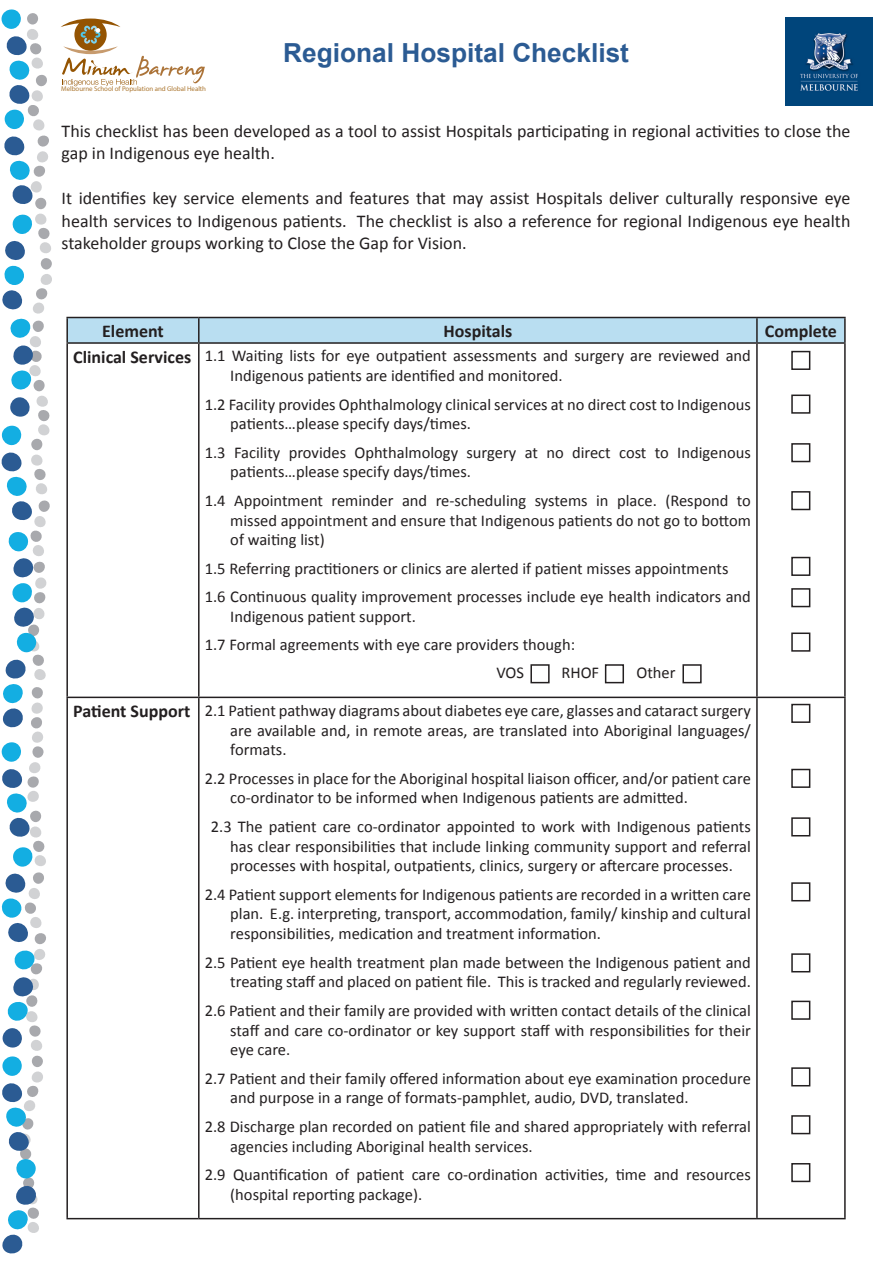
<style>
.page{position:relative;width:893px;height:1263px;background:#fff}
.page>*{position:absolute;margin:0;border:0;box-sizing:border-box;transform-origin:0 0}
.t1{font:700 26.25px "Arial";color:#2b5b93}
.t2{font:18px/22.5px "Calibri";color:#231f20}
.t3{font:700 18px "Calibri";color:#231f20}
.t4{font:16.5px/19.8px "Calibri";color:#231f20}
.t5{font:6.9px "Myriad Pro";letter-spacing:-.005em;color:#ac7731}
</style>
<div class="page">
<div style="left:35px;top:197px;width:12px;height:12px;background:#a8a9ad;border-radius:5px"></div>
<div style="left:23px;top:1177px;width:11px;height:12px;background:#a8a9ad;border-radius:5px"></div>
<svg style="left:1px;top:9px;width:48px;height:196px"></svg>
<svg style="left:2px;top:1185px;width:37px;height:69px"></svg>
<svg style="left:1px;top:213px;width:51px;height:966px"></svg>
<svg style="left:61px;top:19px;width:144px;height:67px"></svg>
<img style="left:786px;top:17px;width:87px;height:89px">
<div style="left:68px;top:318px;width:776px;height:24px;background:#b9def1"></div>
<hr style="left:66px;top:317px;width:133px;height:1px;background:#231f20">
<hr style="left:66px;top:318px;width:2px;height:24px;background:#231f20">
<hr style="left:66px;top:342px;width:133px;height:2px;background:#231f20">
<hr style="left:66px;top:344px;width:2px;height:353px;background:#231f20">
<hr style="left:198px;top:344px;width:2px;height:353px;background:#231f20">
<hr style="left:756px;top:344px;width:2px;height:353px;background:#231f20">
<hr style="left:844px;top:344px;width:2px;height:353px;background:#231f20">
<hr style="left:66px;top:697px;width:133px;height:1px;background:#231f20">
<hr style="left:66px;top:698px;width:2px;height:520px;background:#231f20">
<hr style="left:199px;top:697px;width:558px;height:1px;background:#231f20">
<hr style="left:198px;top:698px;width:2px;height:520px;background:#231f20">
<hr style="left:757px;top:697px;width:89px;height:1px;background:#231f20">
<hr style="left:756px;top:698px;width:2px;height:520px;background:#231f20">
<hr style="left:844px;top:698px;width:2px;height:520px;background:#231f20">
<hr style="left:66px;top:1218px;width:133px;height:1px;background:#231f20">
<hr style="left:199px;top:1218px;width:558px;height:1px;background:#231f20">
<hr style="left:757px;top:1218px;width:89px;height:1px;background:#231f20">
<hr style="left:198px;top:318px;width:2px;height:24px;background:#231f20">
<hr style="left:199px;top:317px;width:558px;height:1px;background:#231f20">
<hr style="left:757px;top:317px;width:89px;height:1px;background:#231f20">
<hr style="left:756px;top:318px;width:2px;height:24px;background:#231f20">
<hr style="left:844px;top:318px;width:2px;height:24px;background:#231f20">
<hr style="left:199px;top:342px;width:558px;height:2px;background:#231f20">
<hr style="left:757px;top:342px;width:89px;height:2px;background:#231f20">
<div style="left:791px;top:351px;width:19px;height:19px;border:2px solid #231f20"></div>
<div style="left:530px;top:664px;width:20px;height:19px;border:2px solid #231f20"></div>
<div style="left:605px;top:664px;width:19px;height:19px;border:2px solid #231f20"></div>
<div style="left:682px;top:664px;width:20px;height:19px;border:2px solid #231f20"></div>
<div style="left:791px;top:394px;width:19px;height:20px;border:2px solid #231f20"></div>
<div style="left:791px;top:443px;width:19px;height:19px;border:2px solid #231f20"></div>
<div style="left:791px;top:491px;width:19px;height:19px;border:2px solid #231f20"></div>
<div style="left:791px;top:557px;width:19px;height:19px;border:2px solid #231f20"></div>
<div style="left:791px;top:588px;width:19px;height:19px;border:2px solid #231f20"></div>
<div style="left:791px;top:632px;width:19px;height:20px;border:2px solid #231f20"></div>
<div style="left:791px;top:704px;width:19px;height:19px;border:2px solid #231f20"></div>
<div style="left:791px;top:769px;width:19px;height:19px;border:2px solid #231f20"></div>
<div style="left:791px;top:817px;width:19px;height:19px;border:2px solid #231f20"></div>
<div style="left:791px;top:882px;width:19px;height:19px;border:2px solid #231f20"></div>
<div style="left:791px;top:953px;width:19px;height:19px;border:2px solid #231f20"></div>
<div style="left:791px;top:1001px;width:19px;height:19px;border:2px solid #231f20"></div>
<div style="left:791px;top:1067px;width:19px;height:19px;border:2px solid #231f20"></div>
<div style="left:791px;top:1115px;width:19px;height:19px;border:2px solid #231f20"></div>
<div style="left:791px;top:1163px;width:19px;height:19px;border:2px solid #231f20"></div>
<p class="t5" style="left:61px;top:85px;width:146px">Melbourne School of Population and Global Health</p>
<p class="t1" style="left:283px;top:35px;width:347px">Regional Hospital Checklist</p>
<p class="t2" style="left:62px;top:120px;width:790px">This checklist has been developed as a tool to assist Hospitals participating in regional activities to close the gap in Indigenous eye health.</p>
<p class="t2" style="left:62px;top:187px;width:790px;text-align:justify">It identifies key service elements and features that may assist Hospitals deliver culturally responsive eye health services to Indigenous patients. The checklist is also a reference for regional Indigenous eye health stakeholder groups working to Close the Gap for Vision.</p>
<p class="t3" style="left:102px;top:319px;width:63px">Element</p>
<p class="t3" style="left:443px;top:319px;width:70px">Hospitals</p>
<p class="t3" style="left:765px;top:319px;width:73px">Complete</p>
<p class="t3" style="left:73px;top:345px;width:120px">Clinical Services</p>
<p class="t4" style="left:230px;top:346px;width:522px;text-indent:-26px">1.1 Waiting lists for eye outpatient assessments and surgery are reviewed and<br>Indigenous patients are identified and monitored.</p>
<p class="t4" style="left:230px;top:394px;width:522px;text-indent:-26px">1.2 Facility provides Ophthalmology clinical services at no direct cost to Indigenous patients…please specify days/times.</p>
<p class="t4" style="left:230px;top:442px;width:522px;text-indent:-26px">1.3 Facility provides Ophthalmology surgery at no direct cost to Indigenous patients…please specify days/times.</p>
<p class="t4" style="left:230px;top:490px;width:522px;text-align:justify;text-indent:-26px">1.4 Appointment reminder and re-scheduling systems in place. (Respond to missed appointment and ensure that Indigenous patients do not go to bottom of waiting list)</p>
<p class="t4" style="left:205px;top:558px;width:525px">1.5 Referring practitioners or clinics are alerted if patient misses appointments</p>
<p class="t4" style="left:230px;top:587px;width:522px;text-indent:-26px">1.6 Continuous quality improvement processes include eye health indicators and<br>Indigenous patient support.</p>
<p class="t4" style="left:205px;top:635px;width:372px">1.7 Formal agreements with eye care providers though:</p>
<p class="t4" style="left:496px;top:663px;width:29px">VOS</p>
<p class="t4" style="left:561px;top:663px;width:39px">RHOF</p>
<p class="t4" style="left:636px;top:663px;width:41px">Other</p>
<p class="t3" style="left:73px;top:699px;width:119px">Patient Support</p>
<p class="t4" style="left:230px;top:700px;width:522px;text-align:justify;text-indent:-26px">2.1 Patient pathway diagrams about diabetes eye care, glasses and cataract surgery are available and, in remote areas, are translated into Aboriginal languages/ formats.</p>
<p class="t4" style="left:230px;top:768px;width:522px;text-indent:-26px">2.2 Processes in place for the Aboriginal hospital liaison officer, and/or patient care co-ordinator to be informed when Indigenous patients are admitted.</p>
<p class="t4" style="left:230px;top:816px;width:522px;text-align:justify;text-indent:-19px">2.3 The patient care co-ordinator appointed to work with Indigenous patients has clear responsibilities that include linking community support and referral processes with hospital, outpatients, clinics, surgery or aftercare processes.</p>
<p class="t4" style="left:230px;top:884px;width:522px;text-align:justify;text-indent:-26px">2.4 Patient support elements for Indigenous patients are recorded in a written care plan. E.g. interpreting, transport, accommodation, family/ kinship and cultural responsibilities, medication and treatment information.</p>
<p class="t4" style="left:205px;top:952px;width:548px;text-align:right">2.5 Patient eye health treatment plan made between the Indigenous patient and treating staff and placed on patient file. This is tracked and regularly reviewed.</p>
<p class="t4" style="left:230px;top:1000px;width:522px;text-align:justify;text-indent:-26px">2.6 Patient and their family are provided with written contact details of the clinical staff and care co-ordinator or key support staff with responsibilities for their eye care.</p>
<p class="t4" style="left:230px;top:1068px;width:522px;text-indent:-26px">2.7 Patient and their family offered information about eye examination procedure and purpose in a range of formats-pamphlet, audio, DVD, translated.</p>
<p class="t4" style="left:230px;top:1116px;width:522px;text-indent:-26px">2.8 Discharge plan recorded on patient file and shared appropriately with referral agencies including Aboriginal health services.</p>
<p class="t4" style="left:230px;top:1164px;width:522px;text-indent:-26px">2.9 Quantification of patient care co-ordination activities, time and resources (hospital reporting package).</p>
</div>
